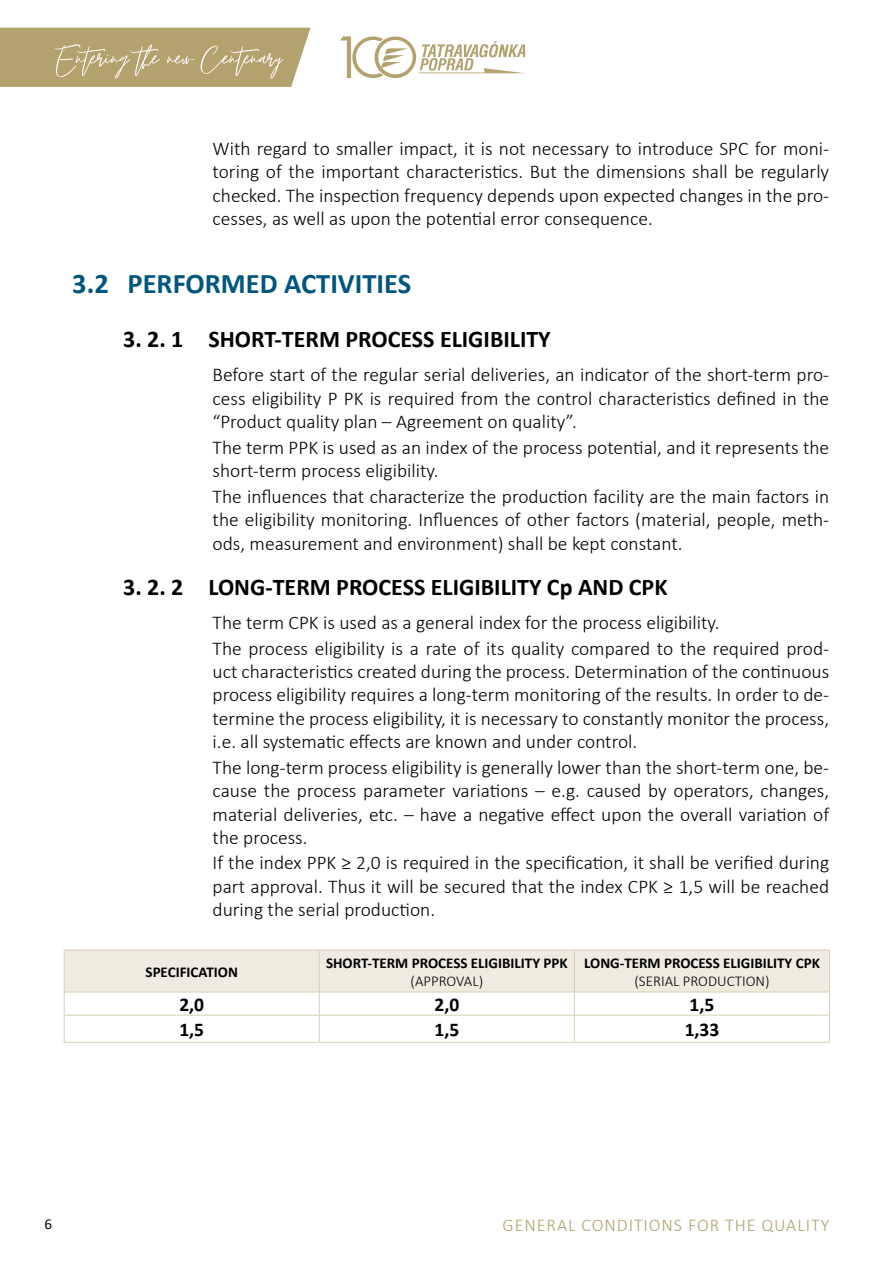
<style>
.page{position:relative;width:893px;height:1263px;background:#fff}
.page>*{position:absolute;margin:0;border:0;box-sizing:border-box;transform-origin:0 0}
.t1{font:700 28.5px "Calibri";color:#00567f}
.t2{font:700 24px "Calibri";color:#000}
.t3{font:300 19.5px/23.4px "Calibri";color:#000;text-align:justify}
.t4{font:700 19.5px "Calibri";color:#000}
.t5{font:300 18px "Calibri";letter-spacing:.05em;color:#b3a16e}
.t6{font:700 15px "Calibri";color:#000}
.t7{font:300 15px "Calibri";color:#000}
.t8{font:15px "Calibri";color:#000}
</style>
<div class="page">
<svg style="left:340px;top:36px;width:186px;height:42px"></svg>
<svg style="left:0;top:28px;width:311px;height:59px"></svg>
<svg style="left:64px;top:950px;width:766px;height:92px"></svg>
<hr style="left:64px;top:992px;width:255px;height:1px;background:#d8ceb4">
<hr style="left:319px;top:992px;width:255px;height:1px;background:#d8ceb4">
<hr style="left:574px;top:992px;width:256px;height:1px;background:#d8ceb4">
<hr style="left:64px;top:1015px;width:255px;height:1px;background:#d8ceb4">
<hr style="left:319px;top:1015px;width:255px;height:1px;background:#d8ceb4">
<hr style="left:574px;top:1015px;width:256px;height:1px;background:#d8ceb4">
<hr style="left:64px;top:1042px;width:255px;height:1px;background:#d8ceb4">
<hr style="left:319px;top:1042px;width:255px;height:1px;background:#d8ceb4">
<hr style="left:574px;top:1042px;width:256px;height:1px;background:#d8ceb4">
<p class="t3" style="left:213px;top:137px;width:618px">With regard to smaller impact, it is not necessary to introduce SPC for moni&shy;toring of the important characteristics. But the dimensions shall be regularly checked. The inspection frequency depends upon expected changes in the pro&shy;cesses, as well as upon the potential error consequence.</p>
<h1 class="t1" style="left:72px;top:264px;width:340px">3.2 PERFORMED ACTIVITIES</h1>
<p class="t2" style="left:123px;top:322px;width:429px">3. 2. 1 SHORT‑TERM PROCESS ELIGIBILITY</p>
<p class="t3" style="left:213px;top:363px;width:618px">Before start of the regular serial deliveries, an indicator of the short‑term pro&shy;cess eligibility P PK is required from the control characteristics defined in the “Product quality plan – Agreement on quality”.</p>
<p class="t3" style="left:213px;top:435px;width:618px">The term PPK is used as an index of the process potential, and it represents the short‑term process eligibility.</p>
<p class="t3" style="left:213px;top:484px;width:618px">The influences that characterize the production facility are the main factors in the eligibility monitoring. Influences of other factors (material, people, meth&shy;ods, measurement and environment) shall be kept constant.</p>
<p class="t2" style="left:123px;top:570px;width:546px">3. 2. 2 LONG‑TERM PROCESS ELIGIBILITY Cp AND CPK</p>
<p class="t3" style="left:213px;top:610px;width:618px;line-height:25.5px">The term CPK is used as a general index for the process eligibility.<br>The process eligibility is a rate of its quality compared to the required prod-</p>
<p class="t3" style="left:213px;top:660px;width:618px">uct characteristics created during the process. Determination of the continuous process eligibility requires a long‑term monitoring of the results. In order to de&shy;termine the process eligibility, it is necessary to constantly monitor the process, i.e. all systematic effects are known and under control.</p>
<p class="t3" style="left:213px;top:755px;width:618px">The long‑term process eligibility is generally lower than the short‑term one, be&shy;cause the process parameter variations – e.g. caused by operators, changes, material deliveries, etc. – have a negative effect upon the overall variation of the process.</p>
<p class="t3" style="left:213px;top:851px;width:618px">If the index PPK ≥ 2,0 is required in the specification, it shall be verified during part approval. Thus it will be secured that the index CPK ≥ 1,5 will be reached during the serial production.</p>
<p class="t6" style="left:146px;top:961px;width:94px">SPECIFICATION</p>
<p class="t6" style="left:326px;top:952px;width:243px">SHORT‑TERM PROCESS ELIGIBILITY PPK</p>
<p class="t7" style="left:411px;top:971px;width:74px">(APPROVAL)</p>
<p class="t6" style="left:584px;top:952px;width:237px">LONG‑TERM PROCESS ELIGIBILITY CPK</p>
<p class="t7" style="left:634px;top:971px;width:137px">(SERIAL PRODUCTION)</p>
<p class="t4" style="left:179px;top:991px;width:26px">2,0</p>
<p class="t4" style="left:434px;top:991px;width:26px">2,0</p>
<p class="t4" style="left:690px;top:991px;width:26px">1,5</p>
<p class="t4" style="left:179px;top:1016px;width:26px">1,5</p>
<p class="t4" style="left:434px;top:1016px;width:26px">1,5</p>
<p class="t4" style="left:685px;top:1016px;width:36px">1,33</p>
<p class="t8" style="left:45px;top:1213px;width:9px">6</p>
<p class="t5" style="left:503px;top:1214px;width:328px">GENERAL CONDITIONS FOR THE QUALITY</p>
</div>
